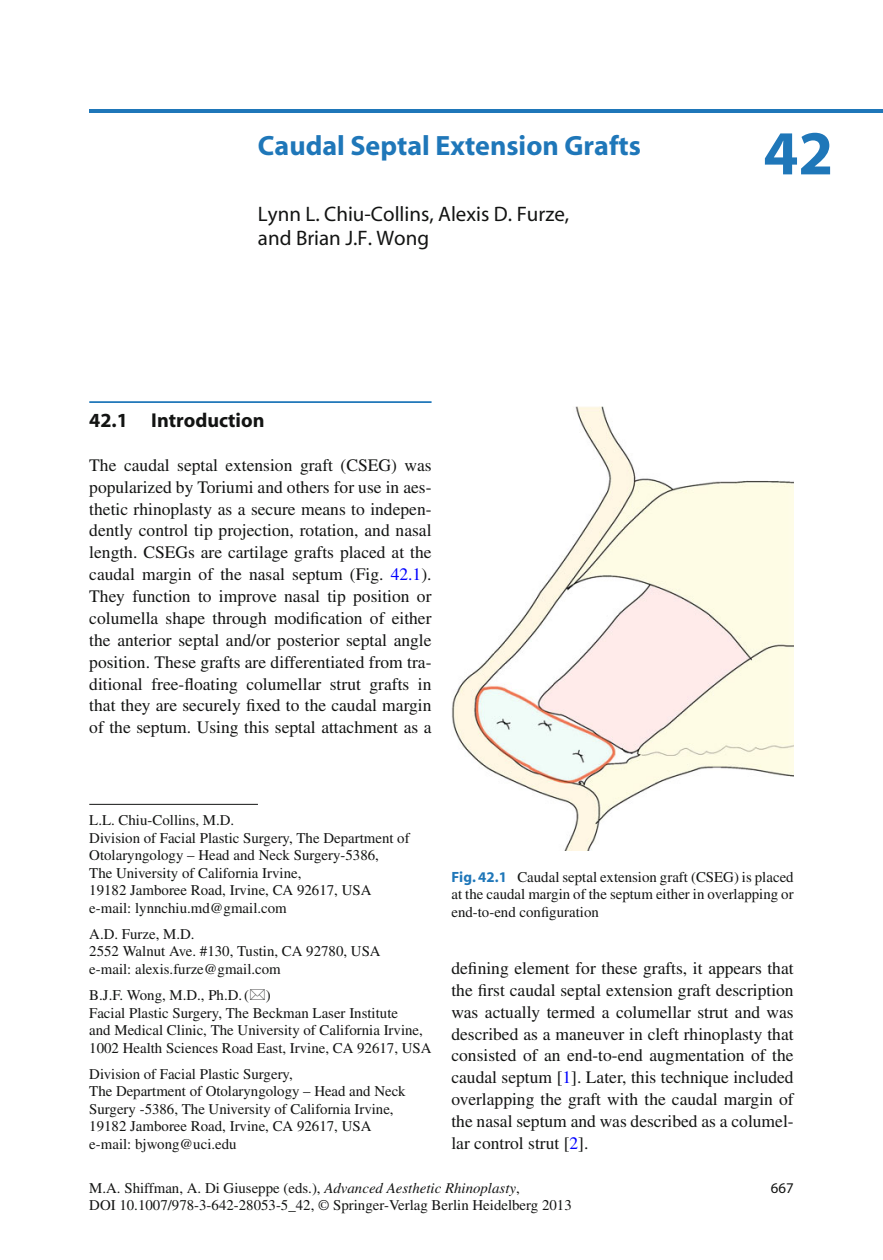
<style>
.page{position:relative;width:883px;height:1260px;background:#fff}
.page>*{position:absolute;margin:0;border:0;box-sizing:border-box;transform-origin:0 0}
.t1{font:700 63px "Myriad";color:#1f77b9}
.t2{font:700 28px "Myriad";color:#1f77b9}
.t3{font:21px/24.5px "Myriad";color:#131413}
.t4{font:700 20.12px "Myriad";color:#131413}
.t5{font:17.5px/21.9px "Times";color:#131413;text-align:justify}
.t6{font:14.88px/17.5px "Times";color:#131413}
.t7{font:14.88px "Myriad";color:#131413}
.s1{color:#00f}
.s2{font-family:"Myriad";font-weight:700;color:#1f77b9}
.s3{font-style:italic}
</style>
<div class="page">
<hr style="left:89px;top:109px;width:794px;height:3px;background:#1f77b9">
<hr style="left:89px;top:401px;width:343px;height:2px;background:#1f77b9">
<hr style="left:89px;top:804px;width:169px;height:1px;background:#131413">
<img style="left:451px;top:407px;width:343px;height:443px">
<h2 class="t2" style="left:258px;top:135px;width:385px">Caudal Septal Extension Grafts</h2>
<p class="t3" style="left:258px;top:203px;width:313px">Lynn L. Chiu-Collins , Alexis D. Furze , and Brian J. F. Wong</p>
<p class="t4" style="left:89px;top:413px;width:177px">42.1 Introduction</p>
<p class="t5" style="left:89px;top:456px;width:344px">The caudal septal extension graft (CSEG) was popularized by Toriumi and others for use in aes&shy;thetic rhinoplasty as a secure means to indepen&shy;dently control tip projection, rotation, and nasal length. CSEGs are cartilage grafts placed at the caudal margin of the nasal septum (Fig. <span class="s1">42.1</span> ).<br>They function to improve nasal tip position or columella shape through modi fi cation of either the anterior septal and/or posterior septal angle position. These grafts are differentiated from tra&shy;ditional free- fl oating columellar strut grafts in that they are securely fi xed to the caudal margin of the septum. Using this septal attachment as a</p>
<h1 class="t1" style="left:763px;top:130px;width:71px">42</h1>
<p class="t6" style="left:89px;top:813px;width:322px">L. L. Chiu-Collins , M.D.<br>Division of Facial Plastic Surgery, The Department of Otolaryngology – Head and Neck Surgery-5386 ,<br>The University of California Irvine ,<br>19182 Jamboree Road , Irvine, CA 92617 , USA e-mail: lynnchiu.md@gmail.com</p>
<p class="t6" style="left:89px;top:927px;width:293px">A. D. Furze , M.D.<br>2552 Walnut Ave. #130 , Tustin , CA 92780 , USA e-mail: alexis.furze@gmail.com</p>
<p class="t6" style="left:89px;top:988px;width:344px">B. J. F. Wong , M.D., Ph.D. ( )<br>Facial Plastic Surgery, The Beckman Laser Institute<br>and Medical Clinic, The University of California Irvine , 1002 Health Sciences Road East , Irvine , CA 92617 , USA</p>
<p class="t6" style="left:89px;top:1067px;width:318px">Division of Facial Plastic Surgery,<br>The Department of Otolaryngology – Head and Neck Surgery -5386 , The University of California Irvine , 19182 Jamboree Road , Irvine , CA 92617 , USA e-mail: bjwong@uci.edu</p>
<p class="t6" style="left:451px;top:869px;width:344px;text-align:justify"><span class="s2">Fig. 42.1</span> Caudal septal extension graft (CSEG) is placed at the caudal margin of the septum either in overlapping or end-to-end con fi guration</p>
<p class="t5" style="left:451px;top:959px;width:344px">de fi ning element for these grafts, it appears that the fi rst caudal septal extension graft description was actually termed a columellar strut and was described as a maneuver in cleft rhinoplasty that consisted of an end-to-end augmentation of the caudal septum [ <span class="s1">1</span> ] . Later, this technique included overlapping the graft with the caudal margin of the nasal septum and was described as a columel&shy;lar control strut [ <span class="s1">2</span> ] .</p>
<p class="t6" style="left:89px;top:1180px;width:432px">M.A. Shiffman, A. Di Giuseppe (eds.), <span class="s3">Advanced Aesthetic Rhinoplasty</span>,</p>
<p class="t7" style="left:771px;top:1182px;width:24px">667</p>
<p class="t6" style="left:89px;top:1198px;width:484px">DOI 10.1007/978-3-642-28053-5_42, © Springer-Verlag Berlin Heidelberg 2013</p>
</div>
